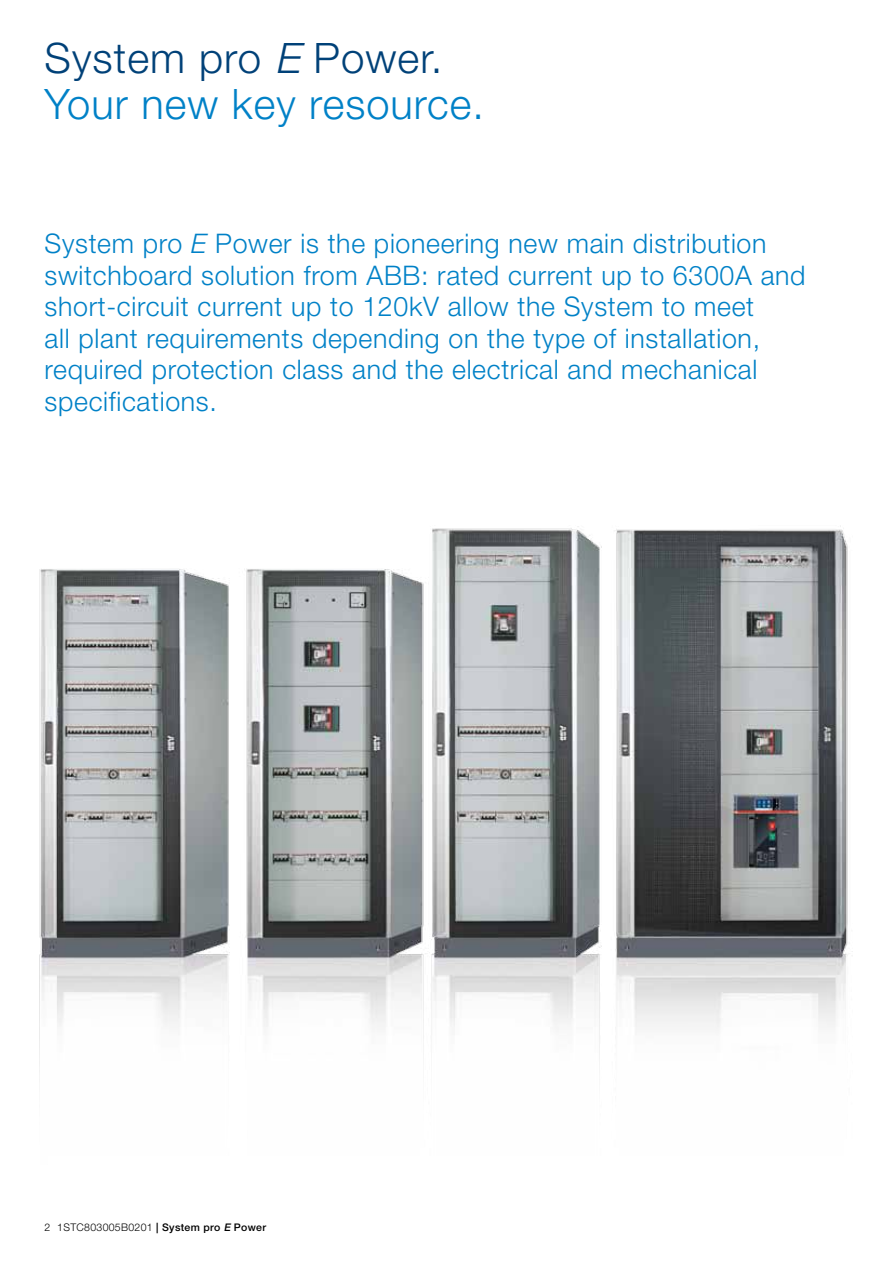
<style>
.page{position:relative;width:893px;height:1263px;background:#fff}
.page>*{position:absolute;margin:0;border:0;box-sizing:border-box;transform-origin:0 0}
.t1{font:300 42px/45.5px "Helvetica Neue LT";letter-spacing:.025em;color:#0081c7}
.t2{font:300 27px/31.5px "Helvetica Neue LT";letter-spacing:.025em;color:#0081c7}
.t3{font:300 10.5px "Helvetica Neue LT";letter-spacing:.03em;color:#000}
.s1{color:#004178}
.s2{font-style:italic;color:#004178}
.s3{font-style:italic}
.s4{font-weight:500}
.s5{font-weight:500;font-style:italic}
</style>
<div class="page">
<img style="left:39px;top:525px;width:814px;height:555px">
<h1 class="t1" style="left:45px;top:35px;width:441px"><span class="s1">System pro</span> <span class="s2">E</span> <span class="s1">Power.<br></span>Your new key resource.</h1>
<p class="t2" style="left:45px;top:227px;width:762px">System pro <span class="s3">E</span> Power is the pioneering new main distribution switchboard solution from ABB: rated current up to 6300A and short-circuit current up to 120kV allow the System to meet<br>all plant requirements depending on the type of installation, required protection class and the electrical and mechanical specifications.</p>
<p class="t3" style="left:45px;top:1221px;width:223px">2 1STC803005B0201 <span class="s4">| System pro</span> <span class="s5">E</span> <span class="s4">Power</span></p>
</div>
